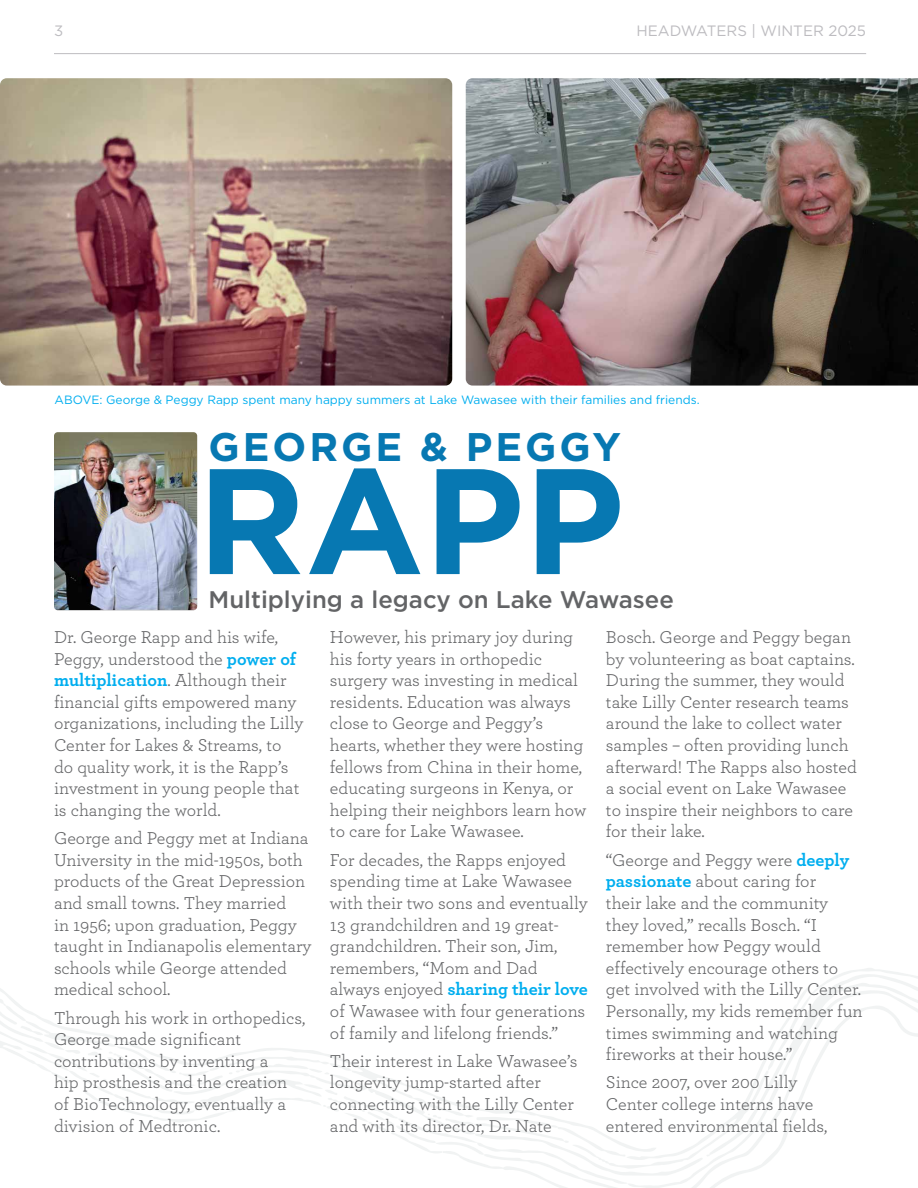
<style>
.page{position:relative;width:918px;height:1188px;background:#fff}
.page>*{position:absolute;margin:0;border:0;box-sizing:border-box;transform-origin:0 0}
.t1{font:700 149.85px "Gotham";color:#0778b2}
.t2{font:700 39.9px "Gotham";letter-spacing:.075em;color:#0778b2}
.t3{font:500 24px "Gotham";color:#636466}
.t4{font:18px/21.6px "Archer";color:#636466}
.t5{font:15px "Gotham";color:#bdbcc0}
.t6{font:12px "Gotham";color:#00aeef}
.s1{font-weight:700;color:#00aeef}
</style>
<div class="page">
<hr style="left:54px;top:53px;width:812px;height:1px;background:#bdbcc0">
<svg style="left:0;top:968px;width:918px;height:220px"></svg>
<img style="left:466px;top:78px;width:452px;height:308px">
<img style="left:0;top:78px;width:452px;height:308px">
<img style="left:54px;top:432px;width:143px;height:178px">
<p class="t5" style="left:54px;top:21px;width:11px">3</p>
<p class="t5" style="left:636px;top:21px;width:231px">HEADWATERS | WINTER 2025</p>
<p class="t6" style="left:55px;top:392px;width:647px">ABOVE: George &amp; Peggy Rapp spent many happy summers at Lake Wawasee with their families and friends.</p>
<h2 class="t2" style="left:209px;top:420px;width:414px">GEORGE &amp; PEGGY</h2>
<h1 class="t1" style="left:197px;top:422px;width:428px">RAPP</h1>
<h3 class="t3" style="left:209px;top:584px;width:467px">Multiplying a legacy on Lake Wawasee</h3>
<p class="t4" style="left:54px;top:625px;width:251px">Dr. George Rapp and his wife,<br>Peggy, understood the <span class="s1">power of multiplication</span>. Although their financial gifts empowered many organizations, including the Lilly<br>Center for Lakes &amp; Streams, to do quality work, it is the Rapp’s investment in young people that is changing the world.</p>
<p class="t4" style="left:54px;top:826px;width:259px">George and Peggy met at Indiana<br>University in the mid-1950s, both products of the Great Depression and small towns. They married<br>in 1956; upon graduation, Peggy taught in Indianapolis elementary schools while George attended medical school.</p>
<p class="t4" style="left:54px;top:1006px;width:253px">Through his work in orthopedics,<br>George made significant contributions by inventing a<br>hip prosthesis and the creation of BioTechnology, eventually a division of Medtronic.</p>
<p class="t4" style="left:330px;top:625px;width:258px">However, his primary joy during his forty years in orthopedic surgery was investing in medical residents. Education was always close to George and Peggy’s hearts, whether they were hosting fellows from China in their home, educating surgeons in Kenya, or helping their neighbors learn how to care for Lake Wawasee.</p>
<p class="t4" style="left:330px;top:848px;width:259px">For decades, the Rapps enjoyed spending time at Lake Wawasee with their two sons and eventually<br>13 grandchildren and 19 great&shy;grandchildren. Their son, Jim, remembers, “Mom and Dad always enjoyed <span class="s1">sharing their love </span>of Wawasee with four generations of family and lifelong friends.”</p>
<p class="t4" style="left:330px;top:1049px;width:249px">Their interest in Lake Wawasee’s longevity jump-started after connecting with the Lilly Center and with its director, Dr. Nate</p>
<p class="t4" style="left:606px;top:625px;width:252px">Bosch. George and Peggy began by volunteering as boat captains.<br>During the summer, they would take Lilly Center research teams around the lake to collect water samples – often providing lunch afterward! The Rapps also hosted a social event on Lake Wawasee to inspire their neighbors to care for their lake.</p>
<p class="t4" style="left:606px;top:848px;width:258px">“George and Peggy were <span class="s1">deeply passionate</span> about caring for<br>their lake and the community they loved,” recalls Bosch. “I remember how Peggy would effectively encourage others to get involved with the Lilly Center.<br>Personally, my kids remember fun times swimming and watching fireworks at their house.”</p>
<p class="t4" style="left:606px;top:1071px;width:223px">Since 2007, over 200 Lilly<br>Center college interns have entered environmental fields,</p>
</div>
